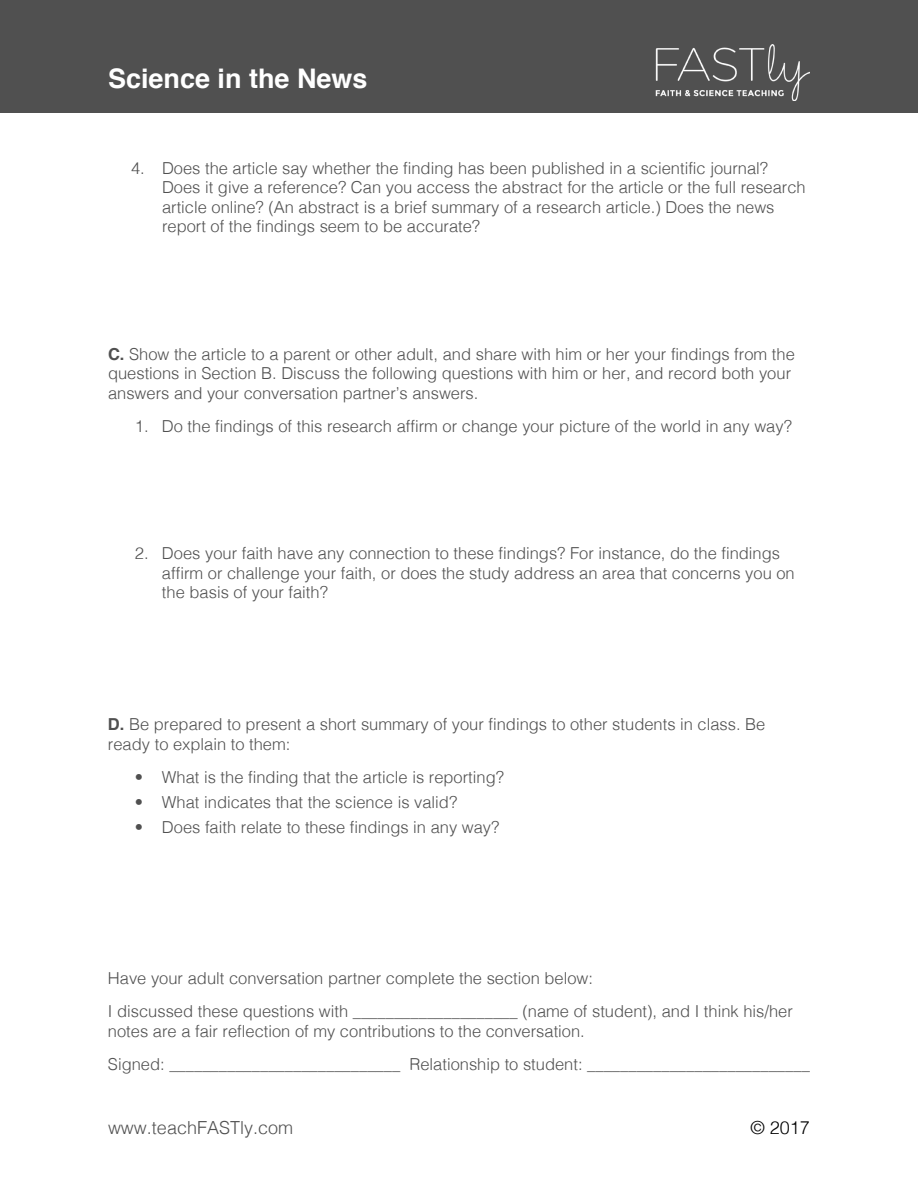
<style>
.page{position:relative;width:918px;height:1188px;background:#fff}
.page>*{position:absolute;margin:0;border:0;box-sizing:border-box;transform-origin:0 0}
.t1{font:700 27px "Helvetica";color:#fff}
.t2{font:300 18px "Helvetica";color:#505050}
.t3{font:300 18px "Helvetica";color:#000}
.t4{font:300 16.5px/19.5px "Helvetica";color:#505050}
.s1{font-weight:700}
</style>
<div class="page">
<div style="left:0;top:0;width:918px;height:112px;background:#505050"></div>
<img style="left:655px;top:45px;width:155px;height:56px">
<h1 class="t1" style="left:108px;top:57px;width:261px">Science in the News</h1>
<p class="t4" style="left:162px;top:157px;width:645px;text-indent:-31px">4. Does the article say whether the finding has been published in a scientific journal?<br>Does it give a reference? Can you access the abstract for the article or the full research article online? (An abstract is a brief summary of a research article.) Does the news report of the findings seem to be accurate?</p>
<p class="t4" style="left:108px;top:343px;width:688px"><span class="s1">C.</span> Show the article to a parent or other adult, and share with him or her your findings from the questions in Section B. Discuss the following questions with him or her, and record both your answers and your conversation partner’s answers.</p>
<p class="t4" style="left:135px;top:415px;width:658px">1. Do the findings of this research affirm or change your picture of the world in any way?</p>
<p class="t4" style="left:162px;top:543px;width:634px;text-indent:-27px">2. Does your faith have any connection to these findings? For instance, do the findings affirm or challenge your faith, or does the study address an area that concerns you on the basis of your faith?</p>
<p class="t4" style="left:108px;top:714px;width:659px"><span class="s1">D.</span> Be prepared to present a short summary of your findings to other students in class. Be ready to explain to them:</p>
<p class="t4" style="left:135px;top:766px;width:371px">• What is the finding that the article is reporting?</p>
<p class="t4" style="left:135px;top:791px;width:324px">• What indicates that the science is valid?</p>
<p class="t4" style="left:135px;top:816px;width:366px">• Does faith relate to these findings in any way?</p>
<p class="t4" style="left:108px;top:961px;width:686px;line-height:33px">Have your adult conversation partner complete the section below:<br>I discussed these questions with ____________________ (name of student), and I think his/her</p>
<p class="t4" style="left:108px;top:1013px;width:703px;line-height:33px">notes are a fair reflection of my contributions to the conversation.<br>Signed: ____________________________ Relationship to student: ___________________________</p>
<p class="t2" style="left:108px;top:1112px;width:187px">www.teachFASTly.com</p>
<p class="t3" style="left:751px;top:1112px;width:61px">© 2017</p>
</div>
